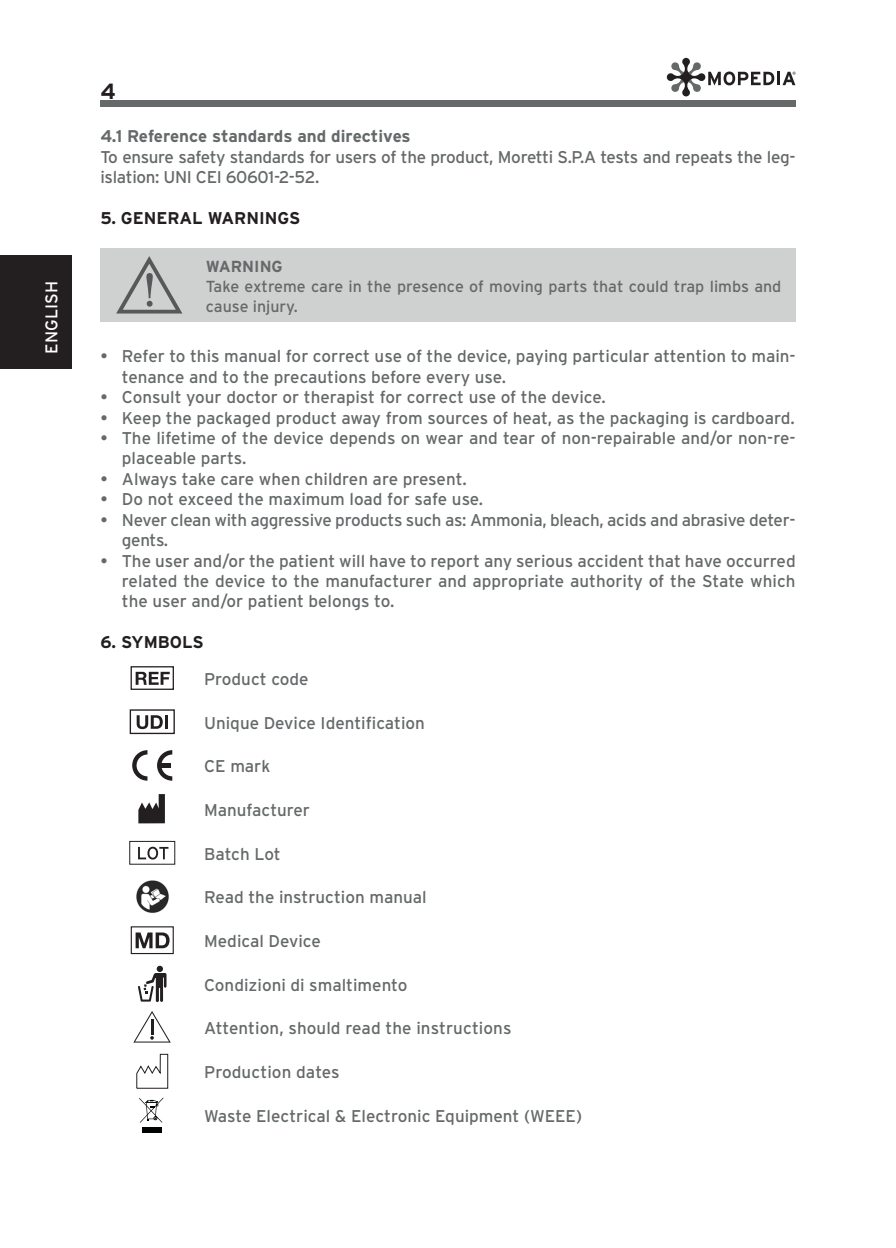
<style>
.page{position:relative;width:896px;height:1248px;background:#fff}
.page>*{position:absolute;margin:0;border:0;box-sizing:border-box;transform-origin:0 0}
.t1{font:700 22px "Interstate";color:#231f20}
.testo{font:17px/20.4px "Interstate";color:#65696a}
.testo-2{font:17px/20.4px "Interstate";letter-spacing:-.02em;color:#65696a}
.Sottoparagrafi{font:700 17px "Interstate";color:#65696a}
.PARAGRAFI{font:700 17px "Interstate";color:#231f20}
.t2{font:17px "Interstate";letter-spacing:.005em;color:#fff}
.t3{font:16px/20.4px "Interstate";color:#65696a}
.t4{font:700 16px "Interstate";color:#65696a}
</style>
<div class="page">
<div style="left:100px;top:100px;width:695px;height:7px;background:#65696a"></div>
<svg style="left:667px;top:58px;width:128px;height:38px"></svg>
<div style="left:0;top:255px;width:71px;height:114px;background:#231f20"></div>
<div style="left:100px;top:248px;width:695px;height:73px;background:#cfd1d0"></div>
<svg style="left:116px;top:256px;width:66px;height:57px"></svg>
<svg style="left:136px;top:671px;width:34px;height:13px"></svg>
<div style="left:131px;top:666px;width:43px;height:24px;border:1px solid #231f20"></div>
<svg style="left:137px;top:715px;width:31px;height:14px"></svg>
<div style="left:130px;top:709px;width:45px;height:25px;border:1px solid #231f20"></div>
<svg style="left:132px;top:750px;width:15px;height:30px"></svg>
<svg style="left:157px;top:750px;width:15px;height:30px"></svg>
<svg style="left:138px;top:794px;width:27px;height:29px"></svg>
<div style="left:129px;top:841px;width:46px;height:23px;border:1px solid #231f20"></div>
<svg style="left:138px;top:846px;width:30px;height:13px"></svg>
<img style="left:136px;top:880px;width:33px;height:33px">
<svg style="left:136px;top:932px;width:34px;height:16px"></svg>
<div style="left:131px;top:926px;width:43px;height:28px;border:1px solid #231f20"></div>
<svg style="left:138px;top:965px;width:28px;height:37px"></svg>
<svg style="left:133px;top:1011px;width:38px;height:31px"></svg>
<svg style="left:136px;top:1053px;width:33px;height:35px"></svg>
<div style="left:142px;top:1127px;width:19px;height:5px;background:#010202"></div>
<svg style="left:139px;top:1097px;width:24px;height:25px"></svg>
<p class="t2" style="left:42px;top:353px;width:74px;rotate:-90deg">ENGLISH</p>
<p class="t1" style="left:100px;top:79px;width:17px">4</p>
<p class="Sottoparagrafi" style="left:100px;top:127px;width:312px">4.1 Reference standards and directives</p>
<p class="testo-2" style="left:100px;top:146px;width:697px">To ensure safety standards for users of the product, Moretti S.P.A tests and repeats the leg&shy;islation: UNI CEI 60601-2-52.</p>
<p class="PARAGRAFI" style="left:100px;top:208px;width:202px">5. GENERAL WARNINGS</p>
<p class="t4" style="left:206px;top:257px;width:78px">WARNING</p>
<p class="t3" style="left:206px;top:276px;width:577px">Take extreme care in the presence of moving parts that could trap limbs and cause injury.</p>
<p class="testo" style="left:122px;top:346px;width:675px;text-indent:-22px">• Refer to this manual for correct use of the device, paying particular attention to main&shy;tenance and to the precautions before every use.</p>
<p class="testo" style="left:100px;top:387px;width:507px">• Consult your doctor or therapist for correct use of the device.</p>
<p class="testo" style="left:100px;top:407px;width:696px">• Keep the packaged product away from sources of heat, as the packaging is cardboard.</p>
<p class="testo" style="left:122px;top:427px;width:675px;text-indent:-22px">• The lifetime of the device depends on wear and tear of non-repairable and/or non-re&shy;placeable parts.</p>
<p class="testo" style="left:100px;top:468px;width:368px">• Always take care when children are present.</p>
<p class="testo" style="left:100px;top:489px;width:384px">• Do not exceed the maximum load for safe use.</p>
<p class="testo-2" style="left:122px;top:509px;width:675px;text-indent:-22px">• Never clean with aggressive products such as: Ammonia, bleach, acids and abrasive deter&shy;gents.</p>
<p class="testo" style="left:122px;top:550px;width:675px;text-align:justify;text-indent:-22px">• The user and/or the patient will have to report any serious accident that have occurred related the device to the manufacturer and appropriate authority of the State which the user and/or patient belongs to.</p>
<p class="PARAGRAFI" style="left:100px;top:632px;width:105px">6. SYMBOLS</p>
<p class="testo" style="left:204px;top:668px;width:106px">Product code</p>
<p class="testo" style="left:204px;top:712px;width:222px">Unique Device Identification</p>
<p class="testo" style="left:204px;top:755px;width:68px">CE mark</p>
<p class="testo" style="left:204px;top:799px;width:107px">Manufacturer</p>
<p class="testo" style="left:204px;top:843px;width:78px">Batch Lot</p>
<p class="testo" style="left:204px;top:886px;width:224px">Read the instruction manual</p>
<p class="testo" style="left:204px;top:930px;width:118px">Medical Device</p>
<p class="testo" style="left:204px;top:974px;width:205px">Condizioni di smaltimento</p>
<p class="testo" style="left:204px;top:1017px;width:309px">Attention, should read the instructions</p>
<p class="testo" style="left:204px;top:1061px;width:137px">Production dates</p>
<p class="testo" style="left:204px;top:1105px;width:379px">Waste Electrical &amp; Electronic Equipment (WEEE)</p>
</div>
